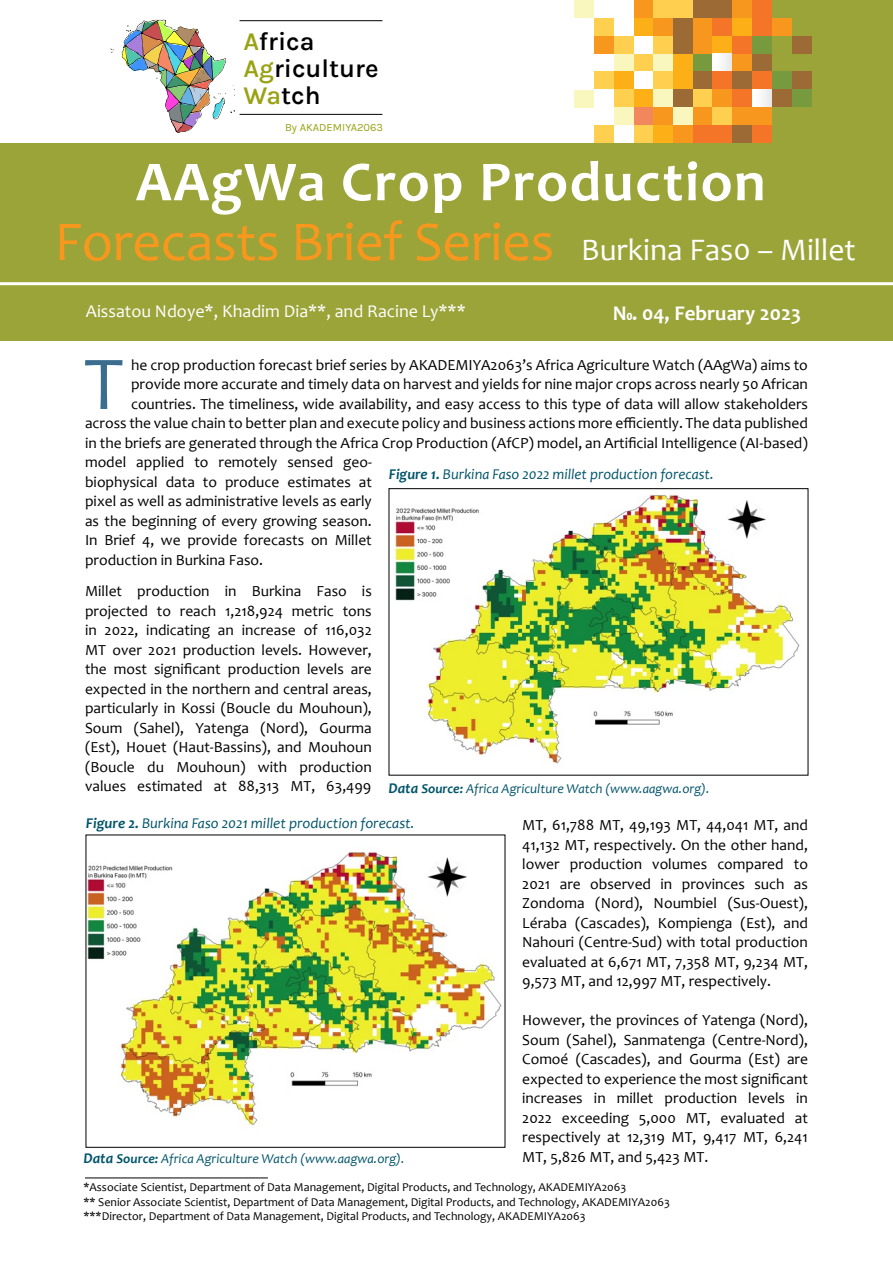
<style>
.page{position:relative;width:893px;height:1263px;background:#fff}
.page>*{position:absolute;margin:0;border:0;box-sizing:border-box;transform-origin:0 0}
.t1{font:76.8px "Candara";color:#3a6d8e}
.t2{font:700 57px "Candara";letter-spacing:.03em;color:#fff}
.t3{font:56.7px "Candara";letter-spacing:-.01em;color:#f8971d}
.t4{font:31.5px "Candara";color:#fff}
.t5{font:600 25.65px/27px "Karla";color:#000}
.t6{font:700 21px "Candara";color:#fff}
.t7{font:18px "Candara";color:#fff}
.t8{font:15.45px/19.5px "Candara";color:#000;text-align:justify}
.t9{font:italic 15px "Candara";color:#01546a}
.t10{font:italic 13.5px "Candara";color:#01546a}
.t11{font:12px/14.4px "Candara";color:#000}
.t12{font:11.1px "Karla";color:#9aa214}
.s1{color:#9aa214}
.s2{font-weight:700}
.s3{font-weight:700;font-size:15px}
</style>
<div class="page">
<div style="left:673px;top:0;width:220px;height:143px;background:#9ba439"></div>
<div style="left:673px;top:0;width:20px;height:18px;background:#ffd04f"></div>
<div style="left:673px;top:107px;width:20px;height:18px;background:#f9f6be"></div>
<div style="left:673px;top:125px;width:20px;height:18px;background:#f8971d"></div>
<div style="left:693px;top:0;width:19px;height:18px;background:#9c6b35"></div>
<svg style="left:673px;top:18px;width:39px;height:89px;background:#c1882a"></svg>
<div style="left:693px;top:89px;width:19px;height:18px;background:#ffd04f"></div>
<div style="left:693px;top:107px;width:19px;height:18px;background:#f8971d"></div>
<div style="left:693px;top:125px;width:19px;height:18px;background:#f47527"></div>
<div style="left:712px;top:0;width:20px;height:18px;background:#9c6b35"></div>
<div style="left:712px;top:18px;width:20px;height:18px;background:#f47527"></div>
<div style="left:712px;top:36px;width:20px;height:18px;background:#fcaf17"></div>
<div style="left:712px;top:54px;width:20px;height:18px;background:#f7f7f6"></div>
<div style="left:712px;top:72px;width:20px;height:17px;background:#f47527"></div>
<div style="left:712px;top:89px;width:20px;height:18px;background:#f8971d"></div>
<div style="left:712px;top:107px;width:20px;height:18px;background:#ffd04f"></div>
<div style="left:712px;top:125px;width:20px;height:18px;background:#f47527"></div>
<div style="left:732px;top:0;width:20px;height:18px;background:#f8971d"></div>
<div style="left:732px;top:18px;width:20px;height:18px;background:#fcaf17"></div>
<div style="left:732px;top:107px;width:20px;height:18px;background:#f8971d"></div>
<svg style="left:732px;top:125px;width:20px;height:18px"></svg>
<div style="left:752px;top:0;width:20px;height:18px;background:#f47527"></div>
<div style="left:752px;top:18px;width:20px;height:18px;background:#f47527"></div>
<div style="left:772px;top:18px;width:20px;height:18px;background:#f8971d"></div>
<svg style="left:732px;top:36px;width:80px;height:71px"></svg>
<div style="left:752px;top:107px;width:20px;height:18px;background:#f8971d"></div>
<div style="left:752px;top:125px;width:20px;height:18px;background:#f47527"></div>
<div style="left:653px;top:0;width:20px;height:18px;background:#ffd04f"></div>
<div style="left:653px;top:18px;width:20px;height:18px;background:#f8971d"></div>
<div style="left:653px;top:36px;width:20px;height:18px;background:#ffd04f"></div>
<div style="left:653px;top:54px;width:20px;height:18px;background:#f9f6be"></div>
<div style="left:653px;top:72px;width:20px;height:17px;background:#ffd04f"></div>
<div style="left:653px;top:89px;width:20px;height:18px;background:#f9f6be"></div>
<div style="left:653px;top:107px;width:20px;height:18px;background:#f8971d"></div>
<div style="left:653px;top:125px;width:20px;height:18px;background:#fcaf17"></div>
<div style="left:633px;top:0;width:20px;height:18px;background:#f8971d"></div>
<div style="left:633px;top:18px;width:20px;height:18px;background:#fcaf17"></div>
<div style="left:633px;top:54px;width:20px;height:18px;background:#ffd04f"></div>
<div style="left:633px;top:89px;width:20px;height:18px;background:#fcaf17"></div>
<div style="left:633px;top:107px;width:20px;height:18px;background:#f2865d"></div>
<div style="left:633px;top:125px;width:20px;height:18px;background:#ffd04f"></div>
<div style="left:614px;top:0;width:20px;height:18px;background:#fff"></div>
<div style="left:614px;top:18px;width:20px;height:18px;background:#fff"></div>
<div style="left:614px;top:36px;width:20px;height:18px;background:#ffd04f"></div>
<div style="left:614px;top:54px;width:20px;height:18px;background:#f9f6be"></div>
<div style="left:614px;top:72px;width:20px;height:17px;background:#fcaf17"></div>
<div style="left:614px;top:89px;width:20px;height:18px;background:#ffd04f"></div>
<div style="left:594px;top:125px;width:20px;height:18px;background:#ffd04f"></div>
<div style="left:614px;top:107px;width:20px;height:18px;background:#f9f6be"></div>
<div style="left:614px;top:125px;width:20px;height:18px;background:#fff"></div>
<div style="left:594px;top:18px;width:20px;height:18px;background:#ffd04f"></div>
<div style="left:594px;top:36px;width:20px;height:18px;background:#f8971d"></div>
<div style="left:594px;top:72px;width:20px;height:17px;background:#ffd04f"></div>
<div style="left:574px;top:0;width:20px;height:18px;background:#f9f6be"></div>
<div style="left:575px;top:90px;width:19px;height:17px;background:#f9f6be"></div>
<div style="left:0;top:143px;width:893px;height:198px;background:#9ba439"></div>
<img style="left:394px;top:494px;width:406px;height:270px">
<hr style="left:240px;top:20px;width:142px;height:1px;background:#000">
<hr style="left:240px;top:114px;width:142px;height:1px;background:#000">
<img style="left:122px;top:20px;width:103px;height:113px">
<hr style="left:0;top:282px;width:893px;height:3px;background:#fff">
<img style="left:88px;top:851px;width:414px;height:277px">
<hr style="left:85px;top:1177px;width:183px;height:1px;background:#000">
<h3 class="t5" style="left:244px;top:27px;width:137px"><span class="s1">A</span>frica<br><span class="s1">Ag</span>riculture<br><span class="s1">Wa</span>tch</h3>
<p class="t12" style="left:285px;top:120px;width:99px">By AKADEMIYA2063</p>
<h2 class="t2" style="left:136px;top:146px;width:631px">AAgWa Crop Production</h2>
<h3 class="t3" style="left:54px;top:206px;width:501px">Forecasts Brief Series</h3>
<h3 class="t4" style="left:581px;top:230px;width:276px">Burkina Fas0 – Millet</h3>
<p class="t7" style="left:86px;top:300px;width:381px">Aissatou Ndoye*, Khadim Dia**, and Racine Ly***</p>
<h3 class="t6" style="left:613px;top:300px;width:190px">N0. 04, February 2023</h3>
<h1 class="t1" style="left:84px;top:336px;width:41px">T</h1>
<p class="t8" style="left:131px;top:355px;width:678px">he crop production forecast brief series by AKADEMIYA2063’s Africa Agriculture Watch (AAgWa) aims to</p>
<p class="t8" style="left:131px;top:374px;width:678px">provide more accurate and timely data on harvest and yields for nine major crops across nearly 50 African</p>
<p class="t8" style="left:131px;top:394px;width:678px">countries. The timeliness, wide availability, and easy access to this type of data will allow stakeholders</p>
<p class="t8" style="left:85px;top:413px;width:724px">across the value chain to better plan and execute policy and business actions more efficiently. The data published</p>
<p class="t8" style="left:85px;top:433px;width:724px">in the briefs are generated through the Africa Crop Production (AfCP) model, an Artificial Intelligence (AI-based)</p>
<p class="t8" style="left:85px;top:452px;width:288px">model applied to remotely sensed geo-</p>
<p class="t8" style="left:85px;top:472px;width:288px">biophysical data to produce estimates at</p>
<p class="t8" style="left:85px;top:491px;width:288px">pixel as well as administrative levels as early</p>
<p class="t8" style="left:85px;top:511px;width:288px">as the beginning of every growing season.</p>
<p class="t8" style="left:85px;top:530px;width:288px">In Brief 4, we provide forecasts on Millet</p>
<p class="t8" style="left:85px;top:550px;width:179px">production in Burkina Faso.</p>
<p class="t8" style="left:85px;top:581px;width:288px">Millet production in Burkina Faso is projected to reach 1,218,924 metric tons in 2022, indicating an increase of 116,032<br>MT over 2021 production levels. However, the most significant production levels are expected in the northern and central areas, particularly in Kossi (Boucle du Mouhoun), Soum (Sahel), Yatenga (Nord), Gourma (Est), Houet (Haut-Bassins), and Mouhoun (Boucle du Mouhoun) with production values estimated at 88,313 MT, 63,499</p>
<p class="t8" style="left:522px;top:815px;width:287px">MT, 61,788 MT, 49,193 MT, 44,041 MT, and 41,132 MT, respectively. On the other hand, lower production volumes compared to 2021 are observed in provinces such as Zondoma (Nord), Noumbiel (Sus-Ouest), Léraba (Cascades), Kompienga (Est), and Nahouri (Centre-Sud) with total production evaluated at 6,671 MT, 7,358 MT, 9,234 MT, 9,573 MT, and 12,997 MT, respectively.</p>
<p class="t8" style="left:522px;top:1010px;width:287px">However, the provinces of Yatenga (Nord), Soum (Sahel), Sanmatenga (Centre-Nord), Comoé (Cascades), and Gourma (Est) are expected to experience the most significant increases in millet production levels in 2022 exceeding 5,000 MT, evaluated at respectively at 12,319 MT, 9,417 MT, 6,241<br>MT, 5,826 MT, and 5,423 MT.</p>
<p class="t9" style="left:389px;top:464px;width:326px"><span class="s2">Figure 1.</span> Burkina Faso 2022 millet production forecast.</p>
<p class="t10" style="left:388px;top:780px;width:323px"><span class="s3">Data</span> <span class="s2">Source:</span> Africa Agriculture Watch (www.aagwa.org).</p>
<p class="t9" style="left:86px;top:814px;width:330px"><span class="s2">Figure 2.</span> Burkina Faso 2021 millet production forecast.</p>
<p class="t10" style="left:84px;top:1150px;width:322px"><span class="s3">Data</span> <span class="s2">Source:</span> Africa Agriculture Watch (www.aagwa.org).</p>
<p class="t11" style="left:84px;top:1180px;width:588px">*Associate Scientist, Department of Data Management, Digital Products, and Technology, AKADEMIYA2063<br>** Senior Associate Scientist, Department of Data Management, Digital Products, and Technology, AKADEMIYA2063 ***Director, Department of Data Management, Digital Products, and Technology, AKADEMIYA2063</p>
</div>
